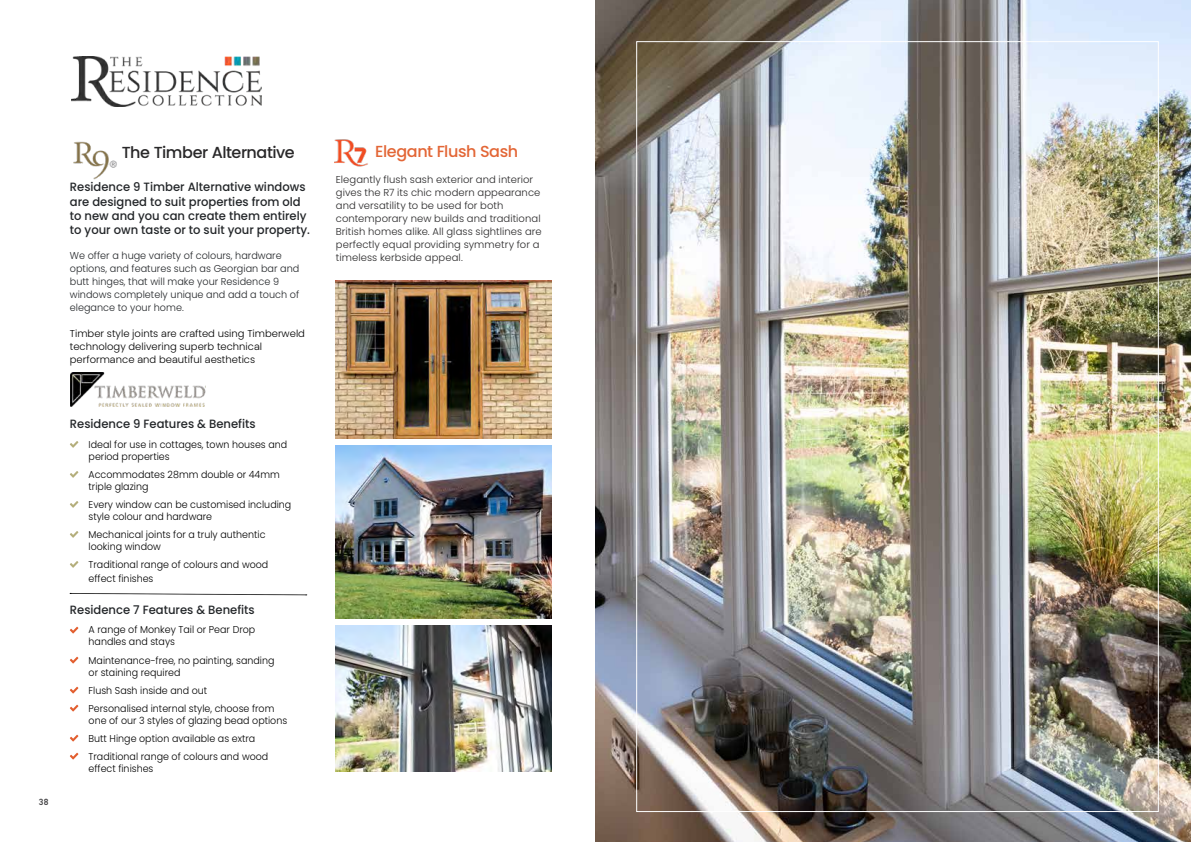
<style>
.page{position:relative;width:1191px;height:842px;background:#fff}
.page>*{position:absolute;margin:0;border:0;box-sizing:border-box;transform-origin:0 0}
.t1{font:500 16px "Poppins";letter-spacing:-.03em;color:#292829}
.t2{font:500 16px "Poppins";letter-spacing:-.025em;color:#e36636}
.t3{font:500 12px/14.4px "Poppins";color:#232629}
.t4{font:300 10px/12px "Poppins";color:#000;scale:.95 1}
.t5{font:300 10px/13px "Poppins";letter-spacing:.01em;color:#292829}
.t6{font:300 10px/13px "Poppins";color:#232629}
.t7{font:300 10px/13px "Poppins";color:#000}
.t8{font:600 9px "DIN2014";color:#414042}
</style>
<div class="page">
<img style="left:595px;top:0;width:596px;height:842px">
<svg style="left:70px;top:593px;width:237px;height:3px"></svg>
<svg style="left:70px;top:627px;width:8px;height:6px"></svg>
<svg style="left:70px;top:657px;width:8px;height:6px"></svg>
<svg style="left:70px;top:687px;width:8px;height:6px"></svg>
<svg style="left:70px;top:705px;width:8px;height:6px"></svg>
<svg style="left:70px;top:735px;width:8px;height:6px"></svg>
<svg style="left:70px;top:753px;width:8px;height:6px"></svg>
<img style="left:72px;top:57px;width:189px;height:50px">
<img style="left:334px;top:139px;width:34px;height:27px">
<img style="left:336px;top:445px;width:215px;height:174px">
<img style="left:336px;top:625px;width:215px;height:146px">
<img style="left:336px;top:281px;width:215px;height:157px">
<img style="left:73px;top:141px;width:44px;height:39px">
<svg style="left:70px;top:441px;width:8px;height:7px"></svg>
<svg style="left:70px;top:471px;width:8px;height:7px"></svg>
<svg style="left:70px;top:501px;width:8px;height:7px"></svg>
<svg style="left:70px;top:531px;width:8px;height:7px"></svg>
<svg style="left:70px;top:561px;width:8px;height:7px"></svg>
<img style="left:70px;top:372px;width:136px;height:34px">
<p class="t8" style="left:39px;top:796px;width:11px">38</p>
<h1 class="t1" style="left:122px;top:143px;width:174px">The Timber Alternative</h1>
<h1 class="t2" style="left:375px;top:143px;width:144px">Elegant Flush Sash</h1>
<p class="t5" style="left:336px;top:173px;width:207px">Elegantly flush sash exterior and interior gives the R7 its chic modern appearance and versatility to be used for both contemporary new builds and traditional British homes alike. All glass sightlines are perfectly equal providing symmetry for a timeless kerbside appeal.</p>
<p class="t3" style="left:70px;top:180px;width:241px">Residence 9 Timber Alternative windows are designed to suit properties from old to new and you can create them entirely to your own taste or to suit your property.</p>
<p class="t6" style="left:70px;top:249px;width:231px">We offer a huge variety of colours, hardware options, and features such as Georgian bar and butt hinges, that will make your Residence 9 windows completely unique and add a touch of elegance to your home.</p>
<p class="t7" style="left:70px;top:327px;width:237px">Timber style joints are crafted using Timberweld technology delivering superb technical performance and beautiful aesthetics</p>
<p class="t3" style="left:70px;top:417px;width:187px">Residence 9 Features &amp; Benefits</p>
<p class="t4" style="left:89px;top:438px;width:211px">Ideal for use in cottages, town houses and period properties</p>
<p class="t4" style="left:89px;top:468px;width:203px">Accommodates 28mm double or 44mm triple glazing</p>
<p class="t4" style="left:89px;top:498px;width:215px">Every window can be customised including style colour and hardware</p>
<p class="t4" style="left:89px;top:528px;width:188px">Mechanical joints for a truly authentic looking window</p>
<p class="t4" style="left:89px;top:557px;width:191px;line-height:14.4px">Traditional range of colours and wood effect finishes</p>
<p class="t3" style="left:70px;top:602px;width:186px">Residence 7 Features &amp; Benefits</p>
<p class="t7" style="left:89px;top:624px;width:168px;line-height:12px">A range of Monkey Tail or Pear Drop handles and stays</p>
<p class="t4" style="left:89px;top:654px;width:197px">Maintenance-free, no painting, sanding or staining required</p>
<p class="t4" style="left:89px;top:681px;width:197px;line-height:18px">Flush Sash inside and out<br>Personalised internal style, choose from</p>
<p class="t4" style="left:89px;top:711px;width:211px;line-height:18px">one of our 3 styles of glazing bead options<br>Butt Hinge option available as extra<br>Traditional range of colours and wood</p>
<p class="t4" style="left:89px;top:762px;width:70px">effect finishes</p>
</div>
